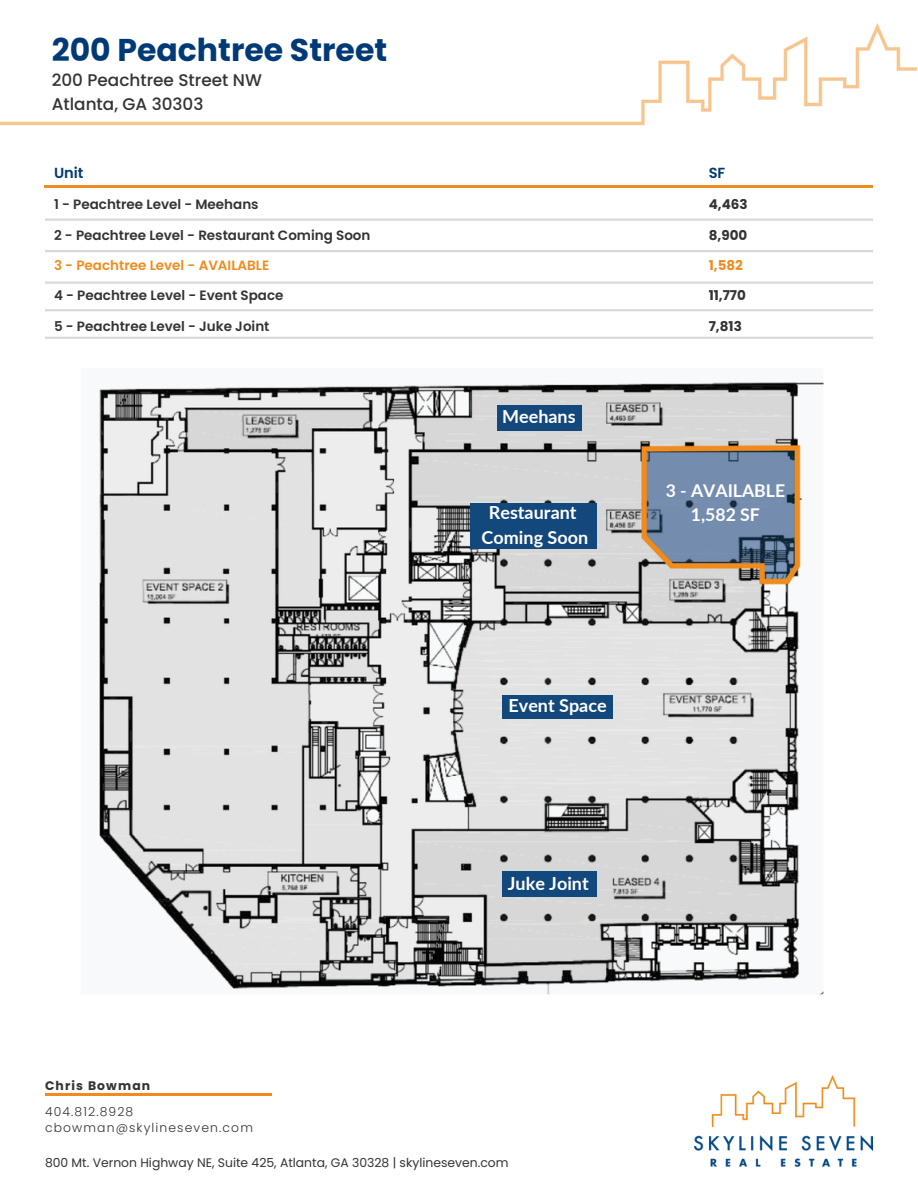
<style>
.page{position:relative;width:918px;height:1188px;background:#fff}
.page>*{position:absolute;margin:0;border:0;box-sizing:border-box;transform-origin:0 0}
.t1{font:700 31.5px "Poppins";color:#003a76}
.t2{font:700 18px/24.8px "Lato";color:#fff;text-align:center}
.t3{font:700 17.55px/24.2px "Lato";color:#fefefe;text-align:center}
.t4{font:500 16.8px/23.7px "Poppins";color:#333}
.t5{font:600 14.7px "Poppins";color:#003a76}
.t6{font:600 13.5px "Poppins";color:#333}
.t7{font:600 13.5px "Poppins";color:#f08b1d}
.t8{font:700 13.5px "Poppins";color:#333}
.t9{font:700 13.5px "Poppins";color:#f08b1d}
.t10{font:12.3px "Poppins";color:#333}
.t11{font:300 12.3px "Poppins";letter-spacing:.09em;color:#333}
.t12{font:700 12.3px "Poppins";letter-spacing:.09em;color:#333}
</style>
<div class="page">
<hr style="left:45px;top:1094px;width:226px;height:2px;background:#f08b1d">
<svg style="left:855px;top:186px;width:18px;height:2px"></svg>
<hr style="left:700px;top:186px;width:155px;height:2px;background:#f08b1d">
<hr style="left:45px;top:186px;width:655px;height:2px;background:#f08b1d">
<img style="left:694px;top:1076px;width:179px;height:91px">
<img style="left:99px;top:381px;width:725px;height:614px">
<div style="left:502px;top:695px;width:111px;height:24px;background:#13487c"></div>
<img style="left:0;top:24px;width:917px;height:102px">
<hr style="left:45px;top:218px;width:828px;height:3px;background:#d9d9d9">
<hr style="left:45px;top:250px;width:828px;height:2px;background:#d9d9d9">
<hr style="left:45px;top:281px;width:828px;height:3px;background:#d9d9d9">
<hr style="left:45px;top:309px;width:828px;height:2px;background:#d9d9d9">
<hr style="left:45px;top:337px;width:828px;height:2px;background:#d9d9d9">
<div style="left:497px;top:405px;width:85px;height:25px;background:#13487c"></div>
<div style="left:502px;top:872px;width:94px;height:25px;background:#13487c"></div>
<div style="left:470px;top:503px;width:126px;height:46px;background:#13487c"></div>
<h3 class="t1" style="left:52px;top:28px;width:337px">200 Peachtree Street</h3>
<h3 class="t4" style="left:52px;top:68px;width:212px">200 Peachtree Street NW<br>Atlanta, GA 30303</h3>
<h3 class="t5" style="left:54px;top:163px;width:31px">Unit</h3>
<h2 class="t5" style="left:709px;top:163px;width:18px">SF</h2>
<h5 class="t6" style="left:54px;top:195px;width:206px">1 - Peachtree Level - Meehans</h5>
<h5 class="t6" style="left:54px;top:225px;width:318px">2 - Peachtree Level - Restaurant Coming Soon</h5>
<h5 class="t7" style="left:54px;top:256px;width:217px">3 - Peachtree Level - AVAILABLE</h5>
<h5 class="t6" style="left:54px;top:286px;width:231px">4 - Peachtree Level - Event Space</h5>
<h5 class="t6" style="left:54px;top:316px;width:217px">5 - Peachtree Level - Juke Joint</h5>
<p class="t2" style="left:502px;top:403px;width:75px">Meehans</p>
<p class="t2" style="left:482px;top:500px;width:108px">Restaurant<br>Coming Soon</p>
<h4 class="t8" style="left:709px;top:195px;width:40px">4,463</h4>
<h4 class="t8" style="left:709px;top:225px;width:40px">8,900</h4>
<h4 class="t9" style="left:709px;top:256px;width:36px">1,582</h4>
<h4 class="t8" style="left:709px;top:286px;width:39px">11,770</h4>
<h4 class="t8" style="left:709px;top:316px;width:35px">7,813</h4>
<p class="t3" style="left:666px;top:478px;width:121px">3 - AVAILABLE<br>1,582 SF</p>
<p class="t2" style="left:509px;top:693px;width:100px">Event Space</p>
<p class="t2" style="left:508px;top:871px;width:82px">Juke Joint</p>
<h5 class="t12" style="left:45px;top:1077px;width:107px">Chris Bowman</h5>
<h5 class="t11" style="left:45px;top:1103px;width:90px">404.812.8928</h5>
<p class="t11" style="left:45px;top:1119px;width:210px">cbowman@skylineseven.com</p>
<h3 class="t10" style="left:45px;top:1154px;width:465px">800 Mt. Vernon Highway NE, Suite 425, Atlanta, GA 30328 | skylineseven.com</h3>
</div>
